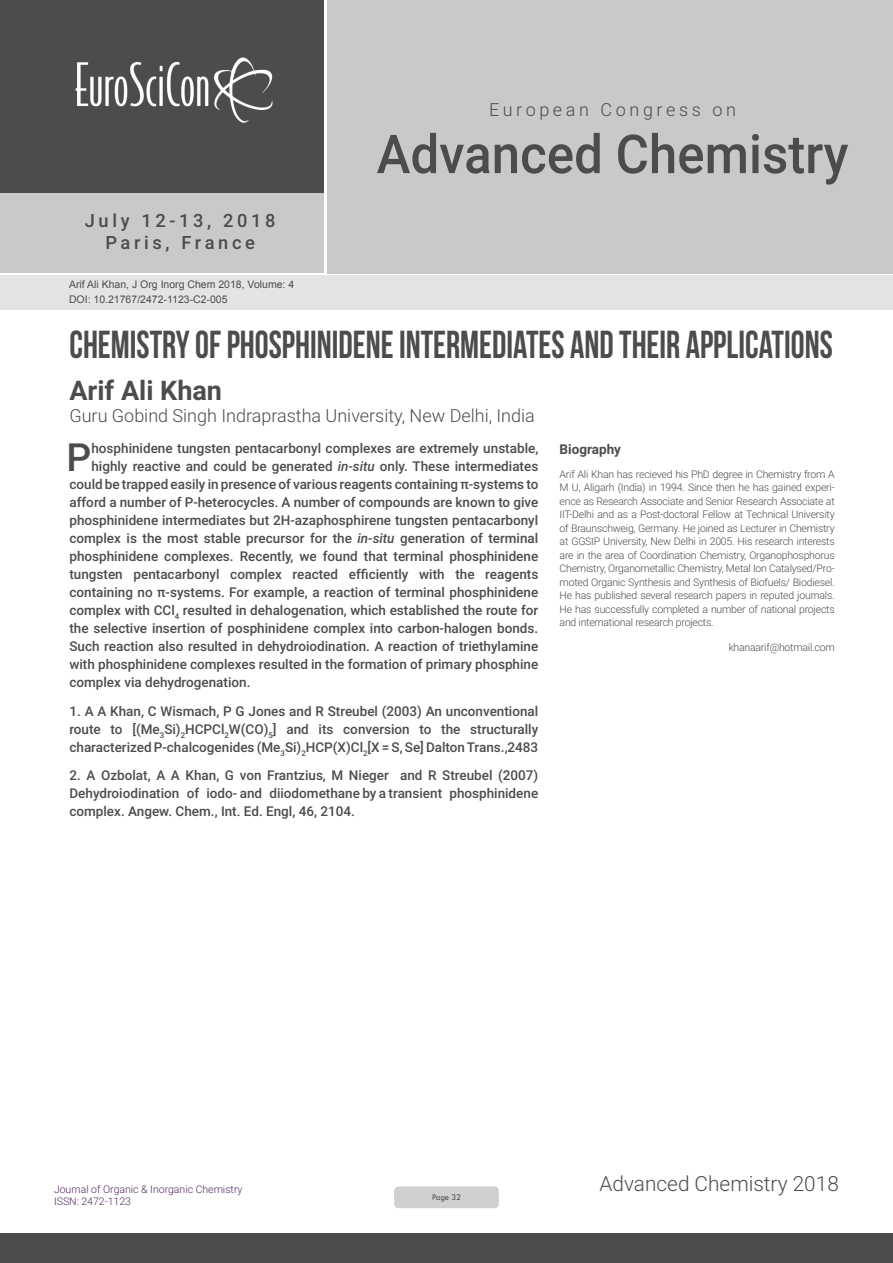
<style>
.page{position:relative;width:893px;height:1263px;background:#fff}
.page>*{position:absolute;margin:0;border:0;box-sizing:border-box;transform-origin:0 0}
.t1{font:500 53.7px "Roboto";color:#4b4c4d;scale:.95 1}
.t2{font:39px "Bebas Neue";color:#4b4c4d;scale:.9 1}
.Abstract{font:500 38.85px "Roboto";color:#4b4c4d}
.t3{font:700 27px "Roboto";color:#4b4c4d}
.t4{font:300 20.85px "Roboto";color:#4b4c4d}
.t5{font:500 18.3px/21.9px "Roboto";letter-spacing:.2em;color:#4b4c4d;text-align:center}
.t6{font:300 18px "Roboto";color:#4b4c4d}
.t7{font:300 18px "Roboto";letter-spacing:.2em;color:#4b4c4d}
.Abstract-2{font:500 13.5px/18px "Roboto";color:#4b4c4d;text-align:justify}
.Abstract-3{font:700 13.5px "Roboto";color:#4b4c4d}
.Biography{font:300 10.5px/13.5px "Roboto";letter-spacing:-.02em;color:#4b4c4d;text-align:justify}
.t8{font:10.5px "Arial";color:#4b4c4d}
.t9{font:300 10.5px/12.6px "Roboto";color:#522765}
.t10{font:9px "Tw Cen";letter-spacing:-.02em;color:#4b4c4d;scale:.95 1}
.s1{font-style:italic}
</style>
<div class="page">
<div style="left:0;top:0;width:323px;height:193px;background:#4b4c4d"></div>
<div style="left:1px;top:193px;width:323px;height:80px;background:#c9c9c9"></div>
<div style="left:327px;top:0;width:566px;height:273px;background:#c9c9c9"></div>
<img style="left:75px;top:57px;width:198px;height:66px">
<div style="left:0;top:1233px;width:893px;height:30px;background:#4b4c4d"></div>
<div style="left:1px;top:275px;width:892px;height:35px;background:#e4e4e4"></div>
<div style="left:394px;top:1186px;width:105px;height:22px;background:#cfd0d2;border-radius:4px"></div>
<h3 class="t5" style="left:85px;top:209px;width:192px">July 12-13, 2018<br>Paris, France</h3>
<p class="t8" style="left:69px;top:278px;width:227px">Arif Ali Khan, J Org Inorg Chem 2018, Volume: 4</p>
<p class="t8" style="left:69px;top:292px;width:160px">DOI: 10.21767/2472-1123-C2-005</p>
<h3 class="t7" style="left:489px;top:97px;width:248px">European Congress on</h3>
<h1 class="t1" style="left:377px;top:116px;width:498px">Advanced Chemistry</h1>
<p class="t2" style="left:69px;top:324px;width:850px">CHEMISTRY OF PHOSPHINIDENE INTERMEDIATES AND THEIR APPLICATIONS</p>
<p class="t3" style="left:69px;top:371px;width:154px">Arif Ali Khan</p>
<p class="t6" style="left:69px;top:402px;width:467px">Guru Gobind Singh Indraprastha University, New Delhi, India</p>
<p class="Abstract" style="left:67px;top:430px;width:26px">P</p>
<p class="Abstract-2" style="left:91px;top:439px;width:448px">hosphinidene tungsten pentacarbonyl complexes are extremely unstable,</p>
<p class="Abstract-2" style="left:91px;top:457px;width:448px">highly reactive and could be generated <span class="s1">in-situ</span> only. These intermediates</p>
<p class="Abstract-2" style="left:69px;top:475px;width:470px">could be trapped easily in presence of various reagents containing π-systems to</p>
<p class="Abstract-2" style="left:69px;top:493px;width:470px">afford a number of P-heterocycles. A number of compounds are known to give</p>
<p class="Abstract-2" style="left:69px;top:511px;width:470px">phosphinidene intermediates but 2H-azaphosphirene tungsten pentacarbonyl</p>
<p class="Abstract-2" style="left:69px;top:529px;width:470px">complex is the most stable precursor for the <span class="s1">in-situ</span> generation of terminal</p>
<p class="Abstract-2" style="left:69px;top:547px;width:470px">phosphinidene complexes. Recently, we found that terminal phosphinidene</p>
<p class="Abstract-2" style="left:69px;top:565px;width:470px">tungsten pentacarbonyl complex reacted efficiently with the reagents</p>
<p class="Abstract-2" style="left:69px;top:583px;width:470px">containing no π-systems. For example, a reaction of terminal phosphinidene</p>
<p class="Abstract-2" style="left:69px;top:601px;width:470px">complex with CCl<sub>4</sub> resulted in dehalogenation, which established the route for</p>
<p class="Abstract-2" style="left:69px;top:619px;width:470px">the selective insertion of posphinidene complex into carbon-halogen bonds.</p>
<p class="Abstract-2" style="left:69px;top:637px;width:470px">Such reaction also resulted in dehydroiodination. A reaction of triethylamine</p>
<p class="Abstract-2" style="left:69px;top:655px;width:470px">with phosphinidene complexes resulted in the formation of primary phosphine</p>
<p class="Abstract-2" style="left:69px;top:673px;width:182px">complex via dehydrogenation.</p>
<p class="Abstract-2" style="left:69px;top:701px;width:470px">1. A A Khan, C Wismach, P G Jones and R Streubel (2003) An unconventional route to [(Me<sub>3</sub>Si)<sub>2</sub>HCPCl<sub>2</sub>W(CO)<sub>5</sub>] and its conversion to the structurally characterized P-chalcogenides (Me<sub>3</sub>Si)<sub>2</sub>HCP(X)Cl<sub>2</sub>[X = S, Se] Dalton Trans.,2483</p>
<p class="Abstract-2" style="left:69px;top:766px;width:470px">2. A Ozbolat, A A Khan, G von Frantzius, M Nieger and R Streubel (2007)<br>Dehydroiodination of iodo- and diiodomethane by a transient phosphinidene complex. Angew. Chem., Int. Ed. Engl, 46, 2104.</p>
<p class="Abstract-3" style="left:560px;top:439px;width:63px">Biography</p>
<p class="Biography" style="left:560px;top:467px;width:277px">Arif Ali Khan has recieved his PhD degree in Chemistry from A M U, Aligarh (India) in 1994. Since then he has gained experi&shy;ence as Research Associate and Senior Research Associate at IIT-Delhi and as a Post-doctoral Fellow at Technical University of Braunschweig, Germany. He joined as Lecturer in Chemistry at GGSIP University, New Delhi in 2005. His research interests are in the area of Coordination Chemistry, Organophosphorus Chemistry, Organometallic Chemistry, Metal Ion Catalysed/Pro&shy;moted Organic Synthesis and Synthesis of Biofuels/ Biodiesel.<br>He has published several research papers in reputed journals.<br>He has successfully completed a number of national projects and international research projects.</p>
<p class="Biography" style="left:729px;top:640px;width:108px">khanaarif@hotmail.com</p>
<p class="t9" style="left:54px;top:1182px;width:190px">Journal of Organic &amp; Inorganic Chemistry<br>ISSN: 2472-1123</p>
<p class="t10" style="left:432px;top:1192px;width:32px">Page 32</p>
<h3 class="t4" style="left:599px;top:1169px;width:241px">Advanced Chemistry 2018</h3>
</div>
